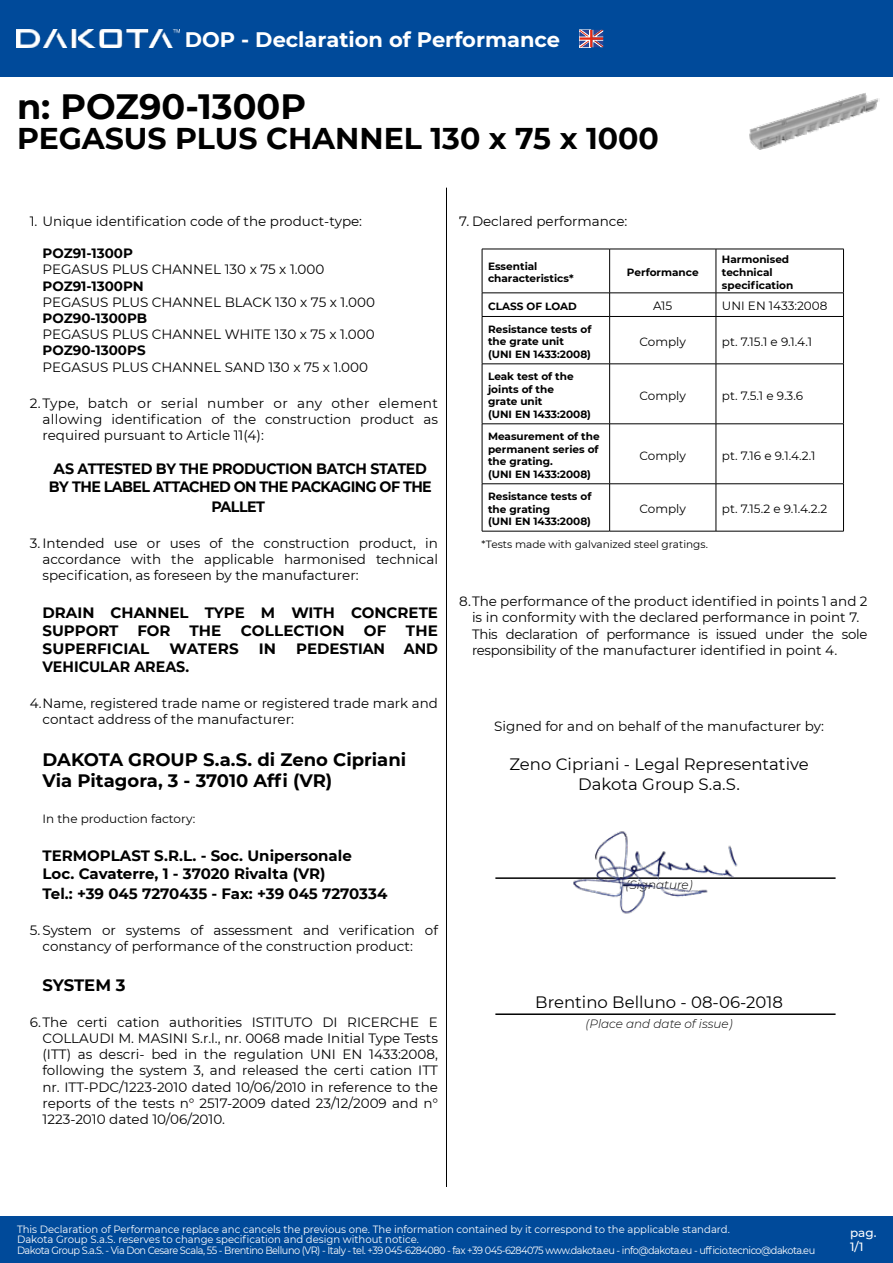
<style>
.page{position:relative;width:893px;height:1263px;background:#fff}
.page>*{position:absolute;margin:0;border:0;box-sizing:border-box;transform-origin:0 0}
.t1{font:700 35.1px "Montserrat";color:#000}
.t2{font:700 30px "Montserrat";color:#000}
.t3{font:700 21px "Montserrat";color:#fff}
.t4{font:700 18px/21.6px "Montserrat";color:#000}
.t5{font:16.5px/19.8px "Montserrat";color:#000;text-align:center}
.t6{font:700 16.5px "Montserrat";letter-spacing:-.01em;color:#000}
.t7{font:700 15px/18px "Montserrat";color:#000}
.t8{font:700 15px/18px "Montserrat";letter-spacing:-.04em;color:#000;text-align:center}
.t9{font:700 15px "Montserrat";color:#000;scale:.95 1}
.t10{font:13.5px/16.2px "Montserrat";color:#000;text-align:justify}
.t11{font:700 13.5px "Montserrat";color:#000}
.t12{font:12px "Montserrat";color:#000}
.t13{font:italic 300 12px "Montserrat";color:#000}
.t14{font:500 12px/14.4px "Montserrat";color:#fff}
.t15{font:10.5px/10.5px "Montserrat";letter-spacing:-.01em;color:#fff;scale:.96 1}
.t16{font:700 10.5px/12.6px "Montserrat";color:#000}
.t17{font:10.5px "Montserrat";color:#000}
</style>
<div class="page">
<div style="left:0;top:1216px;width:893px;height:47px;background:#004a9a"></div>
<hr style="left:446px;top:188px;width:1px;height:999px;background:#000">
<div style="left:0;top:0;width:893px;height:77px;background:#004a9a"></div>
<svg style="left:579px;top:30px;width:24px;height:17px"></svg>
<img style="left:17px;top:30px;width:163px;height:18px">
<hr style="left:482px;top:249px;width:128px;height:1px;background:#000">
<hr style="left:482px;top:249px;width:1px;height:44px;background:#000">
<hr style="left:610px;top:249px;width:106px;height:1px;background:#000">
<hr style="left:609px;top:249px;width:1px;height:44px;background:#000">
<hr style="left:716px;top:249px;width:128px;height:1px;background:#000">
<hr style="left:716px;top:249px;width:1px;height:44px;background:#000">
<hr style="left:843px;top:249px;width:1px;height:44px;background:#000">
<hr style="left:482px;top:293px;width:128px;height:1px;background:#000">
<svg style="left:482px;top:293px;width:1px;height:23px"></svg>
<hr style="left:610px;top:293px;width:106px;height:1px;background:#000">
<svg style="left:609px;top:293px;width:1px;height:23px"></svg>
<hr style="left:716px;top:293px;width:128px;height:1px;background:#000">
<svg style="left:716px;top:293px;width:1px;height:23px"></svg>
<svg style="left:843px;top:293px;width:1px;height:23px"></svg>
<hr style="left:482px;top:316px;width:128px;height:1px;background:#000">
<hr style="left:482px;top:317px;width:1px;height:47px;background:#000">
<hr style="left:610px;top:316px;width:106px;height:1px;background:#000">
<hr style="left:609px;top:317px;width:1px;height:47px;background:#000">
<hr style="left:716px;top:316px;width:128px;height:1px;background:#000">
<hr style="left:716px;top:317px;width:1px;height:47px;background:#000">
<hr style="left:843px;top:317px;width:1px;height:47px;background:#000">
<hr style="left:482px;top:364px;width:128px;height:1px;background:#000">
<hr style="left:482px;top:364px;width:1px;height:60px;background:#000">
<hr style="left:610px;top:364px;width:106px;height:1px;background:#000">
<hr style="left:609px;top:364px;width:1px;height:60px;background:#000">
<hr style="left:716px;top:364px;width:128px;height:1px;background:#000">
<hr style="left:716px;top:364px;width:1px;height:60px;background:#000">
<hr style="left:843px;top:364px;width:1px;height:60px;background:#000">
<hr style="left:482px;top:424px;width:128px;height:1px;background:#000">
<hr style="left:482px;top:424px;width:1px;height:60px;background:#000">
<hr style="left:610px;top:424px;width:106px;height:1px;background:#000">
<hr style="left:609px;top:424px;width:1px;height:60px;background:#000">
<hr style="left:716px;top:424px;width:128px;height:1px;background:#000">
<hr style="left:716px;top:424px;width:1px;height:60px;background:#000">
<hr style="left:843px;top:424px;width:1px;height:60px;background:#000">
<hr style="left:482px;top:483px;width:128px;height:1px;background:#000">
<hr style="left:482px;top:484px;width:1px;height:47px;background:#000">
<hr style="left:610px;top:483px;width:106px;height:1px;background:#000">
<hr style="left:609px;top:484px;width:1px;height:47px;background:#000">
<hr style="left:716px;top:483px;width:128px;height:1px;background:#000">
<hr style="left:716px;top:484px;width:1px;height:47px;background:#000">
<hr style="left:843px;top:484px;width:1px;height:47px;background:#000">
<hr style="left:482px;top:531px;width:128px;height:1px;background:#000">
<hr style="left:610px;top:531px;width:106px;height:1px;background:#000">
<hr style="left:716px;top:531px;width:128px;height:1px;background:#000">
<hr style="left:495px;top:877px;width:341px;height:2px;background:#000">
<hr style="left:495px;top:1013px;width:341px;height:2px;background:#000">
<img style="left:749px;top:93px;width:131px;height:57px">
<img style="left:558px;top:831px;width:203px;height:83px">
<h3 class="t3" style="left:185px;top:24px;width:377px">DOP - Declaration of Performance</h3>
<h1 class="t1" style="left:17px;top:81px;width:291px">n: POZ90-1300P</h1>
<h2 class="t2" style="left:17px;top:117px;width:643px">PEGASUS PLUS CHANNEL 130 x 75 x 1000</h2>
<p class="t10" style="left:30px;top:212px;width:334px">1. Unique identification code of the product-type:</p>
<p class="t11" style="left:43px;top:244px;width:92px">POZ91-1300P</p>
<p class="t10" style="left:43px;top:261px;width:283px">PEGASUS PLUS CHANNEL 130 x 75 x 1.000</p>
<p class="t11" style="left:43px;top:276px;width:103px">POZ91-1300PN</p>
<p class="t10" style="left:43px;top:293px;width:334px">PEGASUS PLUS CHANNEL BLACK 130 x 75 x 1.000</p>
<p class="t11" style="left:43px;top:308px;width:106px">POZ90-1300PB</p>
<p class="t10" style="left:43px;top:326px;width:334px">PEGASUS PLUS CHANNEL WHITE 130 x 75 x 1.000</p>
<p class="t11" style="left:43px;top:341px;width:105px">POZ90-1300PS</p>
<p class="t10" style="left:43px;top:358px;width:327px">PEGASUS PLUS CHANNEL SAND 130 x 75 x 1.000</p>
<p class="t10" style="left:43px;top:394px;width:397px;text-indent:-13px">2.Type, batch or serial number or any other element allowing identification of the construction product as required pursuant to Article 11(4):</p>
<p class="t8" style="left:49px;top:459px;width:385px">AS ATTESTED BY THE PRODUCTION BATCH STATED<br>BY THE LABEL ATTACHED ON THE PACKAGING OF THE</p>
<p class="t9" style="left:211px;top:496px;width:58px">PALLET</p>
<p class="t10" style="left:43px;top:534px;width:397px;text-indent:-13px">3. Intended use or uses of the construction product, in accordance with the applicable harmonised technical specification, as foreseen by the manufacturer:</p>
<p class="t7" style="left:43px;top:603px;width:397px">DRAIN CHANNEL TYPE M WITH CONCRETE<br>SUPPORT</p>
<p class="t7" style="left:137px;top:621px;width:35px">FOR</p>
<p class="t7" style="left:189px;top:621px;width:34px">THE</p>
<p class="t7" style="left:241px;top:621px;width:105px">COLLECTION</p>
<p class="t7" style="left:364px;top:621px;width:24px">OF</p>
<p class="t7" style="left:406px;top:621px;width:34px">THE</p>
<p class="t7" style="left:43px;top:639px;width:108px">SUPERFICIAL</p>
<p class="t7" style="left:169px;top:639px;width:71px">WATERS</p>
<p class="t7" style="left:259px;top:639px;width:19px">IN</p>
<p class="t7" style="left:296px;top:639px;width:143px">PEDESTIAN AND</p>
<p class="t9" style="left:43px;top:656px;width:156px">VEHICULAR AREAS.</p>
<p class="t10" style="left:43px;top:695px;width:397px;text-indent:-13px">4.Name, registered trade name or registered trade mark and contact address of the manufacturer:</p>
<h3 class="t4" style="left:43px;top:748px;width:365px">DAKOTA GROUP S.a.S. di Zeno Cipriani<br>Via Pitagora, 3 - 37010 Affi (VR)</h3>
<p class="t12" style="left:43px;top:811px;width:154px">In the production factory:</p>
<p class="t7" style="left:43px;top:846px;width:311px">TERMOPLAST S.R.L. - Soc. Unipersonale<br>Loc. Cavaterre, 1 - 37020 Rivalta (VR)</p>
<p class="t7" style="left:43px;top:884px;width:346px">Tel.: +39 045 7270435 - Fax: +39 045 7270334</p>
<p class="t10" style="left:43px;top:921px;width:397px;text-indent:-13px">5. System or systems of assessment and verification of constancy of performance of the construction product:</p>
<p class="t6" style="left:43px;top:973px;width:85px">SYSTEM 3</p>
<p class="t10" style="left:43px;top:1013px;width:397px;text-indent:-13px">6.The certi cation authorities ISTITUTO DI RICERCHE E COLLAUDI M. MASINI S.r.l., nr. 0068 made Initial Type Tests (ITT) as descri- bed in the regulation UNI EN 1433:2008, following the system 3, and released the certi cation ITT nr. ITT-PDC/1223-2010 dated 10/06/2010 in reference to the reports of the tests n° 2517-2009 dated 23/12/2009 and n° 1223-2010 dated 10/06/2010.</p>
<p class="t10" style="left:459px;top:212px;width:170px">7. Declared performance:</p>
<p class="t16" style="left:488px;top:259px;width:87px">Essential characteristics*</p>
<p class="t16" style="left:627px;top:265px;width:73px">Performance</p>
<p class="t16" style="left:722px;top:253px;width:73px">Harmonised technical specification</p>
<p class="t16" style="left:488px;top:299px;width:90px">CLASS OF LOAD</p>
<p class="t12" style="left:653px;top:298px;width:21px">A15</p>
<p class="t12" style="left:722px;top:298px;width:107px">UNI EN 1433:2008</p>
<p class="t16" style="left:488px;top:322px;width:105px">Resistance tests of the grate unit<br>(UNI EN 1433:2008)</p>
<p class="t12" style="left:640px;top:333px;width:48px">Comply</p>
<p class="t12" style="left:722px;top:333px;width:92px">pt. 7.15.1 e 9.1.4.1</p>
<p class="t16" style="left:488px;top:369px;width:104px">Leak test of the joints of the<br>grate unit<br>(UNI EN 1433:2008)</p>
<p class="t16" style="left:488px;top:429px;width:113px">Measurement of the permanent series of the grating.<br>(UNI EN 1433:2008)</p>
<p class="t16" style="left:488px;top:489px;width:105px">Resistance tests of the grating<br>(UNI EN 1433:2008)</p>
<p class="t12" style="left:640px;top:387px;width:48px">Comply</p>
<p class="t12" style="left:722px;top:387px;width:83px">pt. 7.5.1 e 9.3.6</p>
<p class="t12" style="left:640px;top:447px;width:48px">Comply</p>
<p class="t12" style="left:722px;top:447px;width:95px">pt. 7.16 e 9.1.4.2.1</p>
<p class="t12" style="left:640px;top:501px;width:48px">Comply</p>
<p class="t12" style="left:722px;top:501px;width:107px">pt. 7.15.2 e 9.1.4.2.2</p>
<p class="t17" style="left:482px;top:537px;width:228px">*Tests made with galvanized steel gratings.</p>
<p class="t10" style="left:472px;top:593px;width:397px;text-align:left;text-indent:-13px">8.The performance of the product identified in points 1 and 2 is in conformity with the declared performance in point 7.<br>This declaration of performance is issued under the sole responsibility of the manufacturer identified in point 4.</p>
<p class="t10" style="left:494px;top:717px;width:331px">Signed for and on behalf of the manufacturer by:</p>
<p class="t5" style="left:509px;top:754px;width:301px">Zeno Cipriani - Legal Representative<br>Dakota Group S.a.S.</p>
<p class="t13" style="left:626px;top:876px;width:69px">(Signature)</p>
<p class="t5" style="left:535px;top:991px;width:249px">Brentino Belluno - 08-06-2018</p>
<p class="t13" style="left:586px;top:1015px;width:148px">(Place and date of issue)</p>
<p class="t15" style="left:17px;top:1223px;width:833px">This Declaration of Performance replace anc cancels the previous one. The information contained by it correspond to the applicable standard.<br>Dakota Group S.a.S. reserves to change specification and design without notice.<br>Dakota Group S.a.S. - Via Don Cesare Scala, 55 - Brentino Belluno (VR) - Italy - tel. +39 045-6284080 - fax +39 045-6284075 www.dakota.eu - info@dakota.eu - ufficio.tecnico@dakota.eu</p>
<p class="t14" style="left:850px;top:1225px;width:28px">pag.<br>1/1</p>
</div>
